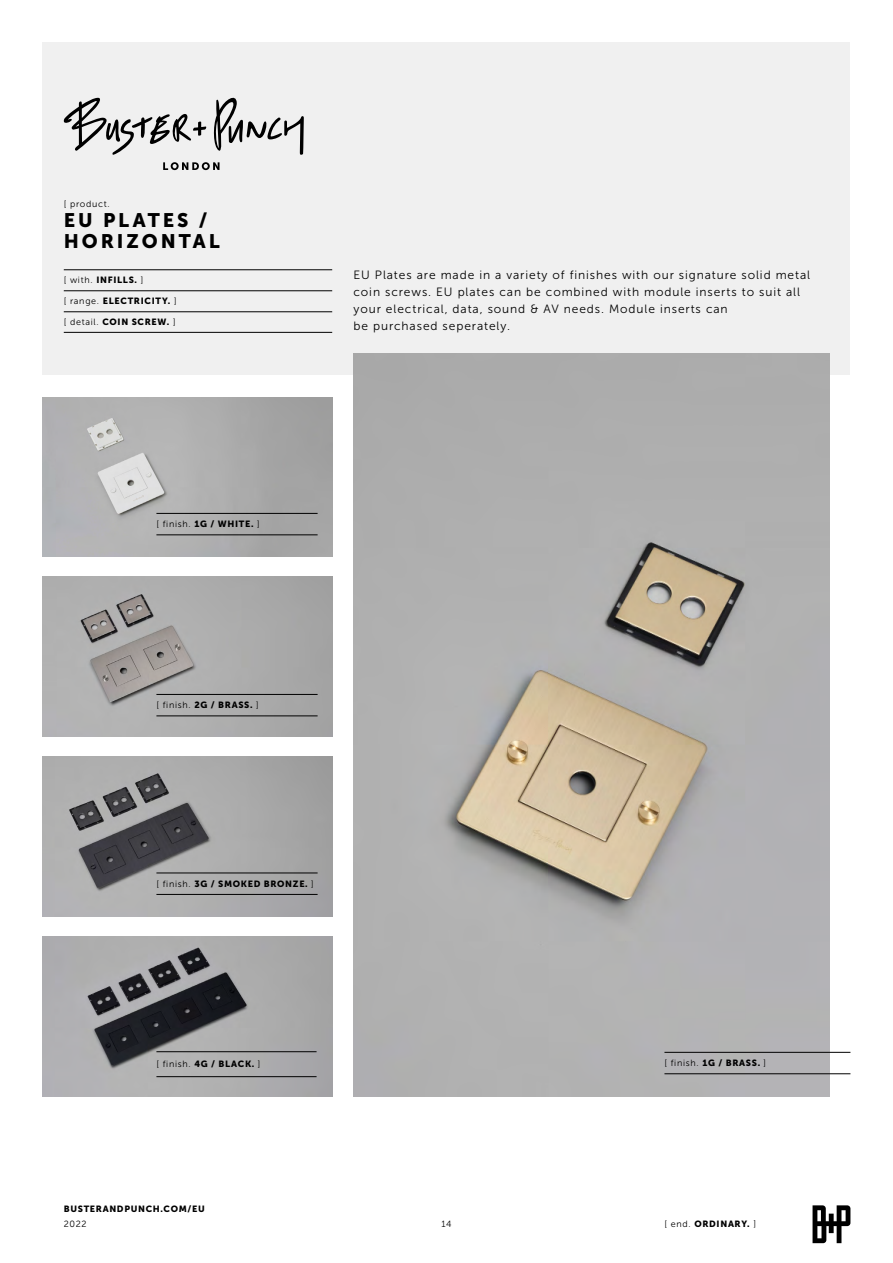
<style>
.page{position:relative;width:893px;height:1263px;background:#fff}
.page>*{position:absolute;margin:0;border:0;box-sizing:border-box;transform-origin:0 0}
.t1{font:19.5px/21px "Museo Sans 900";letter-spacing:.15em;color:#000}
.t2{font:12px/17.2px "Museo Sans 300";letter-spacing:.075em;color:#000}
.t3{font:9px "Museo Sans 900";letter-spacing:.075em;color:#000}
.t4{font:9px "Museo Sans 300";letter-spacing:.075em;color:#000}
.s1{font-family:"Museo Sans 300"}
.s2{font-family:"Museo Sans 900"}
</style>
<div class="page">
<div style="left:43px;top:43px;width:807px;height:332px;background:#f0f0f0"></div>
<svg style="left:163px;top:162px;width:57px;height:8px"></svg>
<svg style="left:64px;top:98px;width:143px;height:57px"></svg>
<svg style="left:213px;top:98px;width:91px;height:57px"></svg>
<hr style="left:64px;top:269px;width:268px;height:1px;background:#000">
<hr style="left:64px;top:290px;width:268px;height:1px;background:#000">
<hr style="left:64px;top:311px;width:268px;height:1px;background:#000">
<hr style="left:64px;top:332px;width:268px;height:1px;background:#000">
<img style="left:43px;top:757px;width:289px;height:159px">
<hr style="left:156px;top:873px;width:162px;height:1px;background:#000">
<hr style="left:156px;top:894px;width:162px;height:1px;background:#000">
<img style="left:43px;top:936px;width:289px;height:160px">
<hr style="left:156px;top:1051px;width:161px;height:1px;background:#000">
<hr style="left:156px;top:1076px;width:161px;height:1px;background:#000">
<img style="left:353px;top:354px;width:476px;height:742px">
<hr style="left:664px;top:1052px;width:186px;height:1px;background:#000">
<hr style="left:664px;top:1073px;width:186px;height:1px;background:#000">
<img style="left:43px;top:577px;width:289px;height:160px">
<hr style="left:156px;top:694px;width:162px;height:1px;background:#000">
<hr style="left:156px;top:716px;width:162px;height:1px;background:#000">
<img style="left:43px;top:397px;width:289px;height:160px">
<hr style="left:156px;top:513px;width:162px;height:1px;background:#000">
<hr style="left:156px;top:535px;width:162px;height:1px;background:#000">
<svg style="left:812px;top:1205px;width:38px;height:38px"></svg>
<p class="t4" style="left:64px;top:199px;width:47px">[ product.</p>
<h1 class="t1" style="left:64px;top:209px;width:157px">EU PLATES /<br>HORIZONTAL</h1>
<p class="t3" style="left:64px;top:274px;width:81px"><span class="s1">[ with.</span> INFILLS. <span class="s1">]</span></p>
<p class="t3" style="left:64px;top:295px;width:114px"><span class="s1">[ range.</span> ELECTRICITY. <span class="s1">]</span></p>
<p class="t3" style="left:64px;top:316px;width:113px"><span class="s1">[ detail.</span> COIN SCREW. <span class="s1">]</span></p>
<p class="t2" style="left:353px;top:266px;width:458px">EU Plates are made in a variety of finishes with our signature solid metal coin screws. EU plates can be combined with module inserts to suit all your electrical, data, sound &amp; AV needs. Module inserts can<br>be purchased seperately.</p>
<p class="t4" style="left:156px;top:519px;width:105px">[ finish. <span class="s2">1G / WHITE.</span> ]</p>
<p class="t4" style="left:156px;top:700px;width:104px">[ finish. <span class="s2">2G / BRASS.</span> ]</p>
<p class="t3" style="left:156px;top:878px;width:159px"><span class="s1">[ finish.</span> 3G / SMOKED BRONZE. <span class="s1">]</span></p>
<p class="t4" style="left:156px;top:1059px;width:105px">[ finish. <span class="s2">4G / BLACK.</span> ]</p>
<p class="t4" style="left:664px;top:1058px;width:103px">[ finish. <span class="s2">1G / BRASS.</span> ]</p>
<p class="t3" style="left:64px;top:1204px;width:143px">BUSTERANDPUNCH.COM/EU</p>
<p class="t4" style="left:64px;top:1219px;width:24px">2022</p>
<p class="t3" style="left:664px;top:1219px;width:93px"><span class="s1">[ end.</span> ORDINARY. <span class="s1">]</span></p>
<p class="t4" style="left:441px;top:1219px;width:12px">14</p>
</div>
